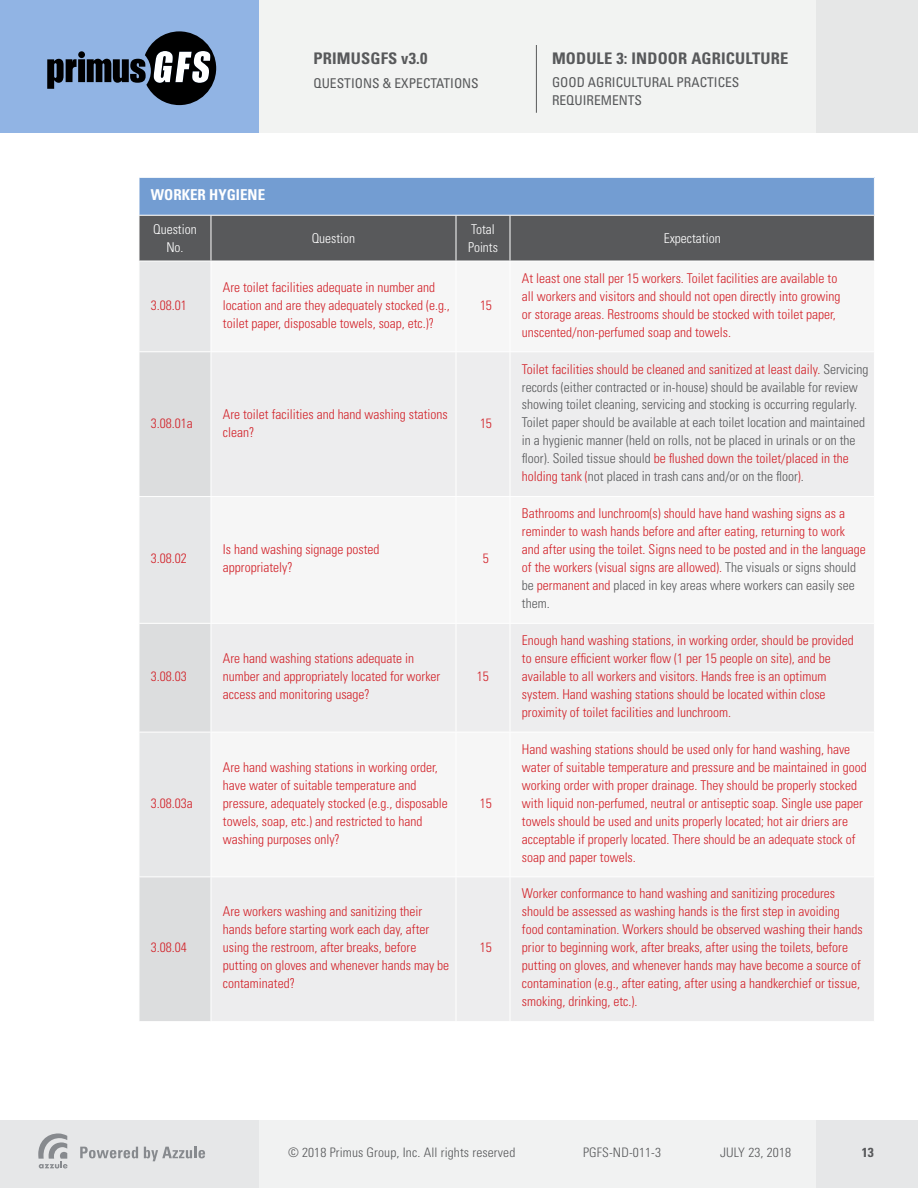
<style>
.page{position:relative;width:918px;height:1188px;background:#fff}
.page>*{position:absolute;margin:0;border:0;box-sizing:border-box;transform-origin:0 0}
.t1{font:700 condensed 16.05px "Univers LT Std";letter-spacing:.01em;color:#58595b}
.t2{font:700 condensed 15px "Univers LT Std";color:#fff}
.t3{font:300 condensed 13.5px/18px "Univers LT Std";color:#d2232a}
.t4{font:300 condensed 13.5px/18px "Univers LT Std";color:#58595b}
.t5{font:condensed 13.5px/18px "Univers LT Std";color:#58595b}
.t6{font:300 condensed 13.5px/18px "Univers LT Std";color:#fff;text-align:center}
.t7{font:300 condensed 13.05px "Univers LT Std";letter-spacing:.01em;color:#58595b}
.t8{font:700 condensed 13.05px "Univers LT Std";color:#58595b}
.s1{color:#d2232a}
.s2{color:#58595b}
</style>
<div class="page">
<div style="left:0;top:0;width:918px;height:132px;background:#f2f3f2"></div>
<div style="left:816px;top:0;width:102px;height:132px;background:#e6e7e7"></div>
<div style="left:0;top:0;width:259px;height:133px;background:#91b4e4"></div>
<svg style="left:47px;top:59px;width:30px;height:30px"></svg>
<div style="left:78px;top:59px;width:7px;height:23px;background:#000"></div>
<div style="left:78px;top:51px;width:7px;height:7px;background:#000;border-radius:50%"></div>
<svg style="left:87px;top:31px;width:129px;height:74px"></svg>
<div style="left:0;top:1120px;width:918px;height:68px;background:#f1f2f2"></div>
<div style="left:816px;top:1120px;width:102px;height:68px;background:#e6e7e8"></div>
<div style="left:0;top:1120px;width:259px;height:68px;background:#e6e7e8"></div>
<svg style="left:80px;top:1147px;width:58px;height:11px"></svg>
<svg style="left:144px;top:1147px;width:61px;height:14px"></svg>
<svg style="left:38px;top:1133px;width:30px;height:35px"></svg>
<hr style="left:536px;top:45px;width:1px;height:68px;background:#58595b">
<div style="left:139px;top:177px;width:735px;height:38px;background:#739dd2"></div>
<div style="left:140px;top:216px;width:734px;height:45px;background:#58595b"></div>
<div style="left:140px;top:262px;width:71px;height:89px;background:#e6e7e8"></div>
<svg style="left:140px;top:352px;width:71px;height:669px;background:#e0e1e2"></svg>
<svg style="left:212px;top:352px;width:662px;height:669px;fill:#ededee"></svg>
<hr style="left:139px;top:177px;width:72px;height:1px;background:#fff">
<hr style="left:139px;top:178px;width:1px;height:37px;background:#fff">
<hr style="left:211px;top:177px;width:245px;height:1px;background:#fff">
<hr style="left:456px;top:177px;width:54px;height:1px;background:#fff">
<hr style="left:510px;top:177px;width:365px;height:1px;background:#fff">
<hr style="left:211px;top:216px;width:1px;height:45px;background:#fff">
<hr style="left:456px;top:216px;width:1px;height:45px;background:#fff">
<hr style="left:510px;top:216px;width:1px;height:45px;background:#fff">
<hr style="left:456px;top:352px;width:1px;height:144px;background:#fff">
<hr style="left:510px;top:352px;width:1px;height:144px;background:#fff">
<hr style="left:139px;top:496px;width:72px;height:1px;background:#fff">
<hr style="left:211px;top:496px;width:245px;height:1px;background:#fff">
<hr style="left:456px;top:496px;width:54px;height:1px;background:#fff">
<hr style="left:456px;top:497px;width:1px;height:126px;background:#fff">
<hr style="left:510px;top:496px;width:365px;height:1px;background:#fff">
<hr style="left:510px;top:497px;width:1px;height:126px;background:#fff">
<hr style="left:139px;top:623px;width:72px;height:1px;background:#fff">
<hr style="left:211px;top:623px;width:245px;height:1px;background:#fff">
<hr style="left:456px;top:623px;width:54px;height:1px;background:#fff">
<hr style="left:456px;top:624px;width:1px;height:108px;background:#fff">
<hr style="left:510px;top:623px;width:365px;height:1px;background:#fff">
<hr style="left:510px;top:624px;width:1px;height:108px;background:#fff">
<hr style="left:139px;top:732px;width:72px;height:1px;background:#fff">
<hr style="left:211px;top:732px;width:245px;height:1px;background:#fff">
<hr style="left:456px;top:732px;width:54px;height:1px;background:#fff">
<hr style="left:456px;top:732px;width:1px;height:145px;background:#fff">
<hr style="left:510px;top:732px;width:365px;height:1px;background:#fff">
<hr style="left:510px;top:732px;width:1px;height:145px;background:#fff">
<hr style="left:139px;top:877px;width:72px;height:1px;background:#fff">
<hr style="left:211px;top:877px;width:245px;height:1px;background:#fff">
<hr style="left:456px;top:877px;width:54px;height:1px;background:#fff">
<hr style="left:456px;top:877px;width:1px;height:144px;background:#fff">
<hr style="left:510px;top:877px;width:365px;height:1px;background:#fff">
<hr style="left:510px;top:877px;width:1px;height:144px;background:#fff">
<p class="t1" style="left:314px;top:49px;width:115px">PRIMUSGFS v3.0</p>
<p class="t5" style="left:314px;top:74px;width:167px">QUESTIONS &amp; EXPECTATIONS</p>
<p class="t1" style="left:552px;top:49px;width:238px">MODULE 3: INDOOR AGRICULTURE</p>
<p class="t5" style="left:552px;top:73px;width:189px">GOOD AGRICULTURAL PRACTICES<br>REQUIREMENTS</p>
<p class="t2" style="left:151px;top:186px;width:116px">WORKER HYGIENE</p>
<p class="t6" style="left:153px;top:220px;width:45px">Question<br>No.</p>
<p class="t6" style="left:312px;top:229px;width:45px">Question</p>
<p class="t6" style="left:468px;top:220px;width:31px;text-align:left">Total<br>Points</p>
<p class="t6" style="left:664px;top:229px;width:58px">Expectation</p>
<p class="t3" style="left:151px;top:296px;width:37px">3.08.01</p>
<p class="t3" style="left:223px;top:278px;width:229px">Are toilet facilities adequate in number and location and are they adequately stocked (e.g., toilet paper, disposable towels, soap, etc.)?</p>
<p class="t3" style="left:480px;top:296px;width:13px">15</p>
<p class="t3" style="left:151px;top:414px;width:43px">3.08.01a</p>
<p class="t3" style="left:223px;top:405px;width:226px">Are toilet facilities and hand washing stations clean?</p>
<p class="t3" style="left:480px;top:414px;width:13px">15</p>
<p class="t3" style="left:151px;top:550px;width:37px">3.08.02</p>
<p class="t3" style="left:223px;top:540px;width:158px">Is hand washing signage posted appropriately?</p>
<p class="t3" style="left:483px;top:549px;width:7px">5</p>
<p class="t3" style="left:151px;top:667px;width:37px">3.08.03</p>
<p class="t3" style="left:223px;top:649px;width:219px">Are hand washing stations adequate in number and appropriately located for worker access and monitoring usage?</p>
<p class="t3" style="left:477px;top:667px;width:13px">15</p>
<p class="t3" style="left:151px;top:794px;width:43px">3.08.03a</p>
<p class="t3" style="left:223px;top:758px;width:226px">Are hand washing stations in working order, have water of suitable temperature and pressure, adequately stocked (e.g., disposable towels, soap, etc.) and restricted to hand washing purposes only?</p>
<p class="t3" style="left:480px;top:794px;width:13px">15</p>
<p class="t3" style="left:151px;top:939px;width:37px">3.08.04</p>
<p class="t3" style="left:223px;top:903px;width:228px">Are workers washing and sanitizing their hands before starting work each day, after using the restroom, after breaks, before putting on gloves and whenever hands may be contaminated?</p>
<p class="t3" style="left:480px;top:939px;width:13px">15</p>
<p class="t3" style="left:522px;top:269px;width:320px">At least one stall per 15 workers. Toilet facilities are available to all workers and visitors and should not open directly into growing or storage areas. Restrooms should be stocked with toilet paper, unscented/non-perfumed soap and towels.</p>
<p class="t4" style="left:522px;top:360px;width:348px"><span class="s1">Toilet facilities should be cleaned and sanitized at least daily.</span> Servicing records (either contracted or in-house) should be available for review showing toilet cleaning, servicing and stocking is occurring regularly.<br>Toilet paper should be available at each toilet location and maintained in a hygienic manner (held on rolls, not be placed in urinals or on the floor). Soiled tissue should <span class="s1">be flushed down the toilet/placed in the holding tank (</span>not placed in trash cans and/or on the floor<span class="s1">)</span>.</p>
<p class="t3" style="left:522px;top:504px;width:345px">Bathrooms and lunchroom(s) should have hand washing signs as a reminder to wash hands before and after eating, returning to work and after using the toilet. Signs need to be posted and in the language of the workers (visual signs are allowed). <span class="s2">The visuals or signs should be</span> permanent and <span class="s2">placed in key areas where workers can easily see them.</span></p>
<p class="t3" style="left:522px;top:631px;width:333px">Enough hand washing stations, in working order, should be provided to ensure efficient worker flow (1 per 15 people on site), and be available to all workers and visitors. Hands free is an optimum system. Hand washing stations should be located within close proximity of toilet facilities and lunchroom.</p>
<p class="t3" style="left:522px;top:740px;width:346px">Hand washing stations should be used only for hand washing, have water of suitable temperature and pressure and be maintained in good working order with proper drainage. They should be properly stocked with liquid non-perfumed, neutral or antiseptic soap. Single use paper towels should be used and units properly located; hot air driers are acceptable if properly located. There should be an adequate stock of soap and paper towels.</p>
<p class="t3" style="left:522px;top:885px;width:342px">Worker conformance to hand washing and sanitizing procedures should be assessed as washing hands is the first step in avoiding food contamination. Workers should be observed washing their hands prior to beginning work, after breaks, after using the toilets, before putting on gloves, and whenever hands may have become a source of contamination (e.g., after eating, after using a handkerchief or tissue, smoking, drinking, etc.).</p>
<p class="t7" style="left:288px;top:1145px;width:229px">© 2018 Primus Group, Inc. All rights reserved</p>
<p class="t7" style="left:583px;top:1145px;width:80px">PGFS-ND-011-3</p>
<p class="t7" style="left:720px;top:1145px;width:73px">JULY 23, 2018</p>
<p class="t8" style="left:862px;top:1145px;width:14px">13</p>
</div>
